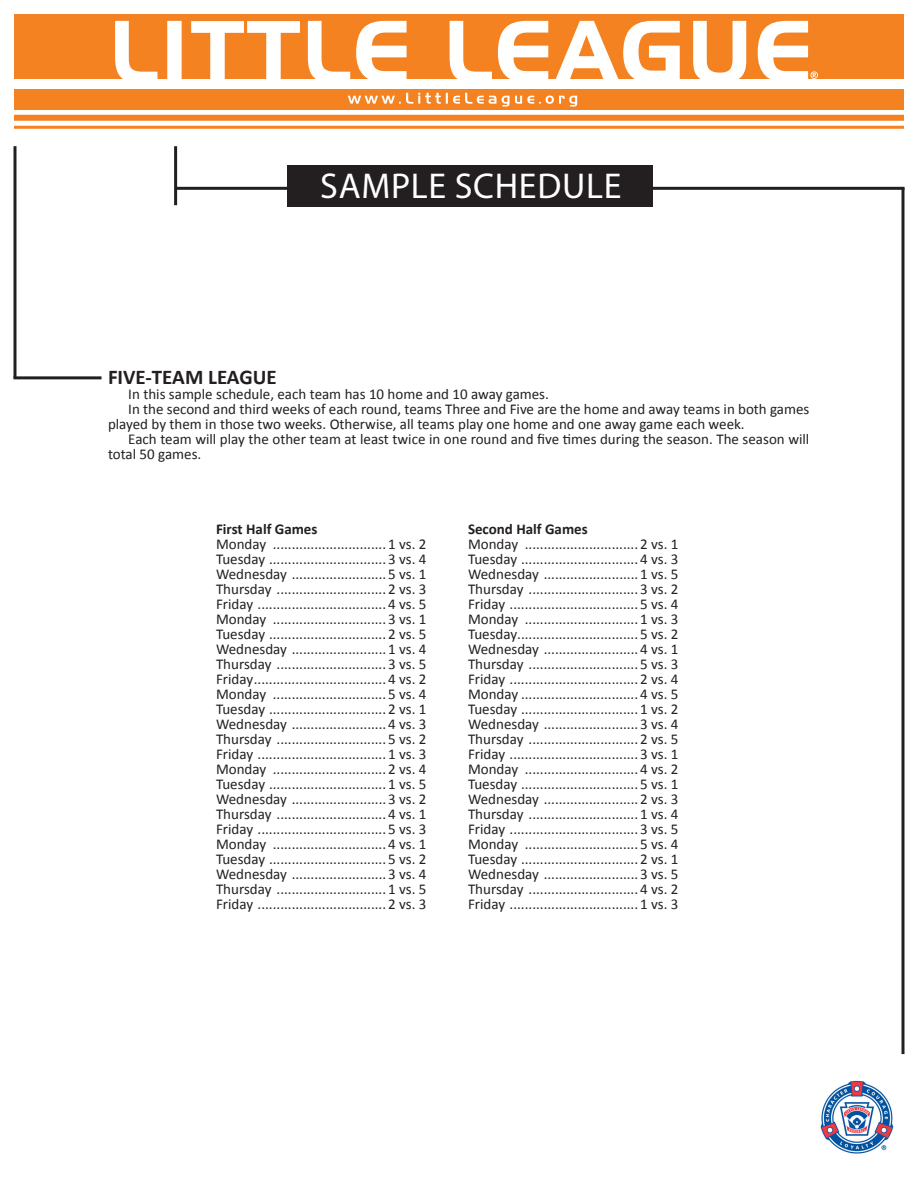
<style>
.page{position:relative;width:918px;height:1188px;background:#fff}
.page>*{position:absolute;margin:0;border:0;box-sizing:border-box;transform-origin:0 0}
.t1{font:36px "Myriad Pro";letter-spacing:.02em;color:#fff}
.t2{font:700 21px "Calibri";color:#231f20}
.t3{font:15px/15px "Calibri";color:#231f20;text-align:justify}
.t4{font:700 15px "Calibri";color:#231f20}
</style>
<div class="page">
<div style="left:0;top:15px;width:918px;height:64px;background:#f58220"></div>
<div style="left:0;top:89px;width:918px;height:20px;background:#f58220"></div>
<div style="left:0;top:115px;width:918px;height:6px;background:#f58220"></div>
<hr style="left:0;top:126px;width:918px;height:3px;background:#f58220">
<svg style="left:115px;top:20px;width:694px;height:59px"></svg>
<svg style="left:348px;top:93px;width:229px;height:14px"></svg>
<hr style="left:174px;top:146px;width:3px;height:59px;background:#231f20">
<hr style="left:14px;top:146px;width:2px;height:232px;background:#231f20">
<hr style="left:176px;top:187px;width:134px;height:3px;background:#231f20">
<hr style="left:14px;top:376px;width:88px;height:3px;background:#231f20">
<hr style="left:609px;top:187px;width:295px;height:3px;background:#231f20">
<div style="left:287px;top:165px;width:365px;height:41px;background:#231f20"></div>
<hr style="left:902px;top:188px;width:2px;height:866px;background:#231f20">
<div style="left:0;top:0;width:14px;height:132px;background:#fff"></div>
<div style="left:904px;top:0;width:14px;height:132px;background:#fff"></div>
<img style="left:820px;top:1080px;width:74px;height:74px">
<h1 class="t1" style="left:320px;top:164px;width:303px">SAMPLE SCHEDULE</h1>
<h2 class="t2" style="left:108px;top:363px;width:170px">FIVE-TEAM LEAGUE</h2>
<p class="t3" style="left:128px;top:386px;width:422px">In this sample schedule, each team has 10 home and 10 away games.</p>
<p class="t3" style="left:128px;top:401px;width:683px">In the second and third weeks of each round, teams Three and Five are the home and away teams in both games</p>
<p class="t3" style="left:108px;top:416px;width:638px">played by them in those two weeks. Otherwise, all teams play one home and one away game each week.</p>
<p class="t3" style="left:128px;top:431px;width:683px">Each team will play the other team at least twice in one round and five times during the season. The season will</p>
<p class="t3" style="left:108px;top:446px;width:95px">total 50 games.</p>
<p class="t4" style="left:216px;top:519px;width:103px">First Half Games</p>
<p class="t3" style="left:216px;top:536px;width:212px">Monday .............................. 1 vs. 2<br>Tuesday ............................... 3 vs. 4<br>Wednesday .........................5 vs. 1<br>Thursday ............................. 2 vs. 3<br>Friday .................................. 4 vs. 5<br>Monday .............................. 3 vs. 1<br>Tuesday ............................... 2 vs. 5<br>Wednesday .........................1 vs. 4<br>Thursday ............................. 3 vs. 5<br>Friday................................... 4 vs. 2<br>Monday .............................. 5 vs. 4<br>Tuesday ............................... 2 vs. 1<br>Wednesday .........................4 vs. 3<br>Thursday ............................. 5 vs. 2<br>Friday .................................. 1 vs. 3<br>Monday .............................. 2 vs. 4<br>Tuesday ............................... 1 vs. 5<br>Wednesday .........................3 vs. 2<br>Thursday ............................. 4 vs. 1<br>Friday .................................. 5 vs. 3<br>Monday .............................. 4 vs. 1<br>Tuesday ............................... 5 vs. 2<br>Wednesday .........................3 vs. 4<br>Thursday ............................. 1 vs. 5<br>Friday .................................. 2 vs. 3</p>
<p class="t4" style="left:468px;top:519px;width:121px">Second Half Games</p>
<p class="t3" style="left:468px;top:536px;width:212px">Monday .............................. 2 vs. 1<br>Tuesday ............................... 4 vs. 3<br>Wednesday .........................1 vs. 5<br>Thursday ............................. 3 vs. 2<br>Friday .................................. 5 vs. 4<br>Monday .............................. 1 vs. 3<br>Tuesday................................ 5 vs. 2<br>Wednesday .........................4 vs. 1<br>Thursday ............................. 5 vs. 3<br>Friday .................................. 2 vs. 4<br>Monday ............................... 4 vs. 5<br>Tuesday ............................... 1 vs. 2<br>Wednesday .........................3 vs. 4<br>Thursday ............................. 2 vs. 5<br>Friday .................................. 3 vs. 1<br>Monday .............................. 4 vs. 2<br>Tuesday ............................... 5 vs. 1<br>Wednesday .........................2 vs. 3<br>Thursday ............................. 1 vs. 4<br>Friday .................................. 3 vs. 5<br>Monday .............................. 5 vs. 4<br>Tuesday ............................... 2 vs. 1<br>Wednesday .........................3 vs. 5<br>Thursday ............................. 4 vs. 2<br>Friday .................................. 1 vs. 3</p>
</div>
